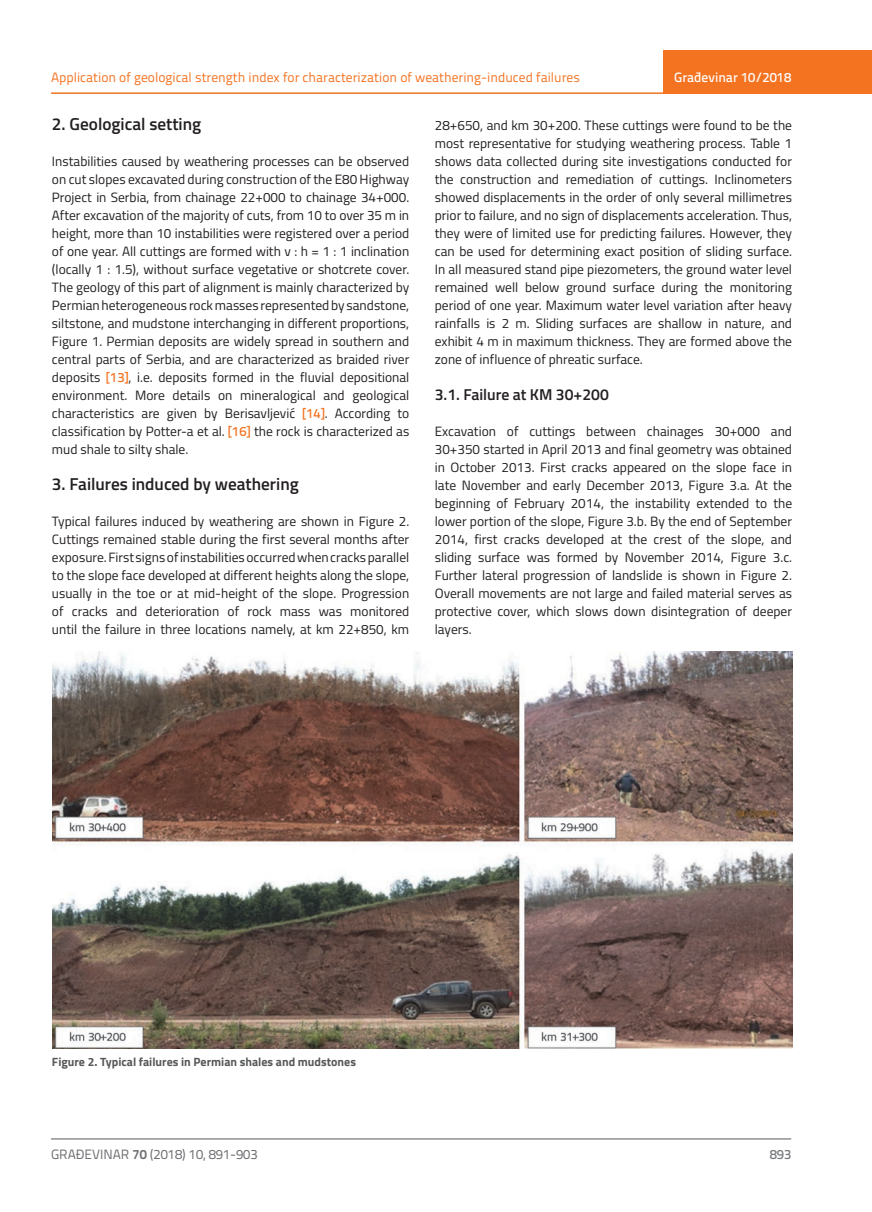
<style>
.page{position:relative;width:872px;height:1212px;background:#fff}
.page>*{position:absolute;margin:0;border:0;box-sizing:border-box;transform-origin:0 0}
.t1{font:600 17.25px "Titillium";color:#231f20}
.t2{font:600 15.75px "Titillium";color:#231f20}
.t3{font:13.5px/18px "Titillium";color:#231f20;text-align:justify}
.t4{font:13.5px "Titillium Text 22 L";color:#f47321}
.t5{font:13.5px "Titillium Text 22 L";color:#6c6d70}
.t6{font:500 13.5px "Titillium Text 22 L";color:#fff}
.t7{font:500 13.5px "Titillium Text 22 L";color:#787a7d}
.t8{font:700 12px "Titillium";color:#57585a}
.s1{font-family:"Titillium Text 22 L";font-weight:500;color:#f47321}
.s2{font-weight:700}
</style>
<div class="page">
<hr style="left:51px;top:92px;width:821px;height:2px;background:#f47321">
<div style="left:663px;top:50px;width:209px;height:44px;background:#f47321"></div>
<hr style="left:51px;top:1139px;width:740px;height:1px;background:#57585a">
<img style="left:52px;top:652px;width:740px;height:396px">
<p class="t4" style="left:51px;top:68px;width:530px">Application of geological strength index for characterization of weathering-induced failures</p>
<p class="t1" style="left:52px;top:111px;width:151px">2. Geological setting</p>
<p class="t3" style="left:52px;top:151px;width:359px">Instabilities caused by weathering processes can be observed on cut slopes excavated during construction of the E80 Highway Project in Serbia, from chainage 22+000 to chainage 34+000.<br>After excavation of the majority of cuts, from 10 to over 35 m in height, more than 10 instabilities were registered over a period of one year. All cuttings are formed with v : h = 1 : 1 inclination (locally 1 : 1.5), without surface vegetative or shotcrete cover.<br>The geology of this part of alignment is mainly characterized by Permian heterogeneous rock masses represented by sandstone, siltstone, and mudstone interchanging in different proportions, Figure 1. Permian deposits are widely spread in southern and central parts of Serbia, and are characterized as braided river deposits <span class="s1">[13]</span>, i.e. deposits formed in the fluvial depositional environment. More details on mineralogical and geological characteristics are given by Berisavljević <span class="s1">[14]</span>. According to classification by Potter-a et al. <span class="s1">[16]</span> the rock is characterized as mud shale to silty shale.</p>
<p class="t1" style="left:52px;top:471px;width:248px">3. Failures induced by weathering</p>
<p class="t3" style="left:52px;top:511px;width:359px">Typical failures induced by weathering are shown in Figure 2.<br>Cuttings remained stable during the first several months after exposure. First signs of instabilities occurred when cracks parallel to the slope face developed at different heights along the slope, usually in the toe or at mid-height of the slope. Progression of cracks and deterioration of rock mass was monitored until the failure in three locations namely, at km 22+850, km</p>
<p class="t6" style="left:674px;top:67px;width:118px">Građevinar 10/2018</p>
<p class="t3" style="left:435px;top:115px;width:359px">28+650, and km 30+200. These cuttings were found to be the most representative for studying weathering process. Table 1 shows data collected during site investigations conducted for the construction and remediation of cuttings. Inclinometers showed displacements in the order of only several millimetres prior to failure, and no sign of displacements acceleration. Thus, they were of limited use for predicting failures. However, they can be used for determining exact position of sliding surface.<br>In all measured stand pipe piezometers, the ground water level remained well below ground surface during the monitoring period of one year. Maximum water level variation after heavy rainfalls is 2 m. Sliding surfaces are shallow in nature, and exhibit 4 m in maximum thickness. They are formed above the zone of influence of phreatic surface.</p>
<p class="t2" style="left:435px;top:382px;width:176px">3.1. Failure at KM 30+200</p>
<p class="t3" style="left:435px;top:421px;width:359px">Excavation of cuttings between chainages 30+000 and 30+350 started in April 2013 and final geometry was obtained in October 2013. First cracks appeared on the slope face in late November and early December 2013, Figure 3.a. At the beginning of February 2014, the instability extended to the lower portion of the slope, Figure 3.b. By the end of September 2014, first cracks developed at the crest of the slope, and sliding surface was formed by November 2014, Figure 3.c.<br>Further lateral progression of landslide is shown in Figure 2.<br>Overall movements are not large and failed material serves as protective cover, which slows down disintegration of deeper layers.</p>
<p class="t8" style="left:52px;top:1053px;width:305px">Figure 2. Typical failures in Permian shales and mudstones</p>
<p class="t5" style="left:51px;top:1144px;width:208px">GRAĐEVINAR <span class="s2">70</span> (2018) 10, 891-903</p>
<p class="t7" style="left:769px;top:1144px;width:23px">893</p>
</div>
